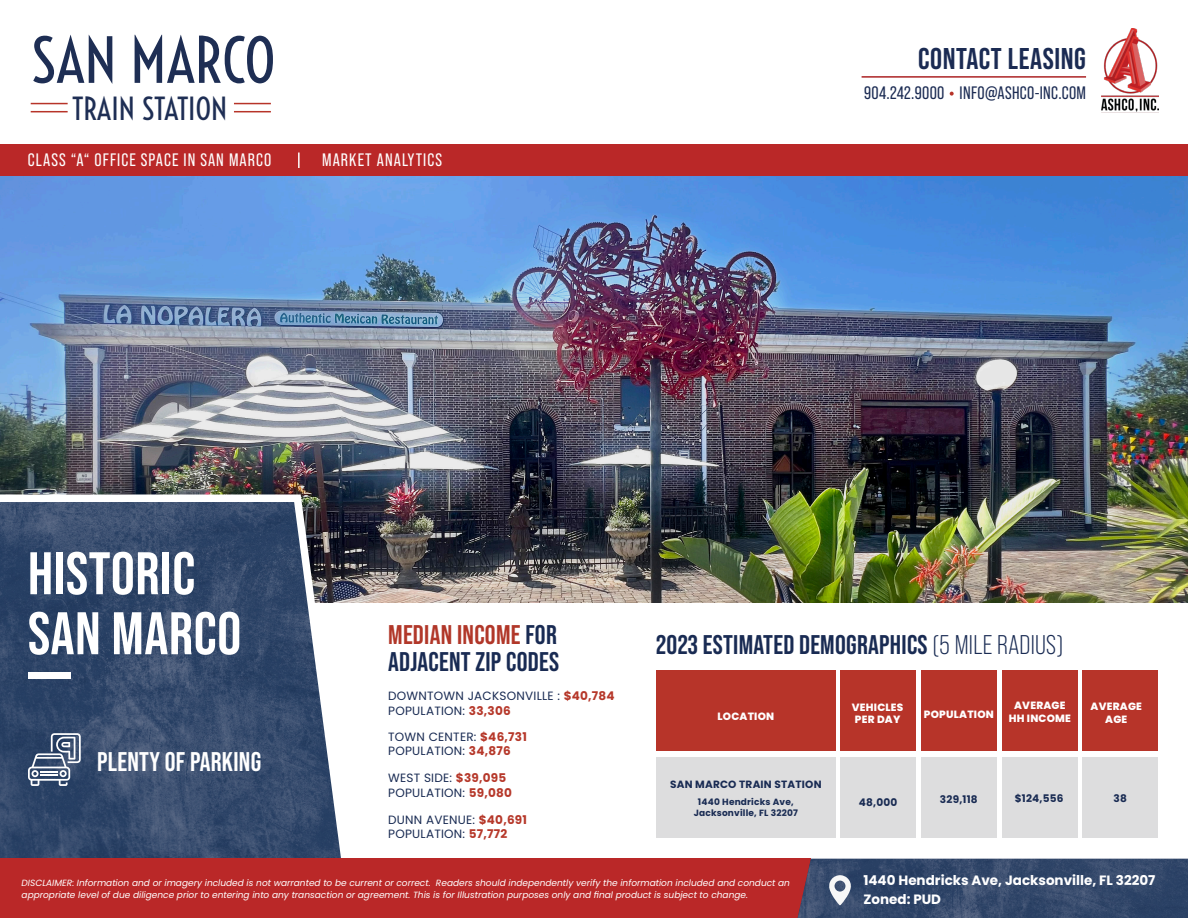
<style>
.page{position:relative;width:1188px;height:918px;background:#fff}
.page>*{position:absolute;margin:0;border:0;box-sizing:border-box;transform-origin:0 0}
.t1{font:700 60px/60px "Bebas Neue Pro";letter-spacing:.01em;color:#fff}
.t2{font:60px "Voltaire";color:#1e2e54}
.t3{font:700 30px "Bebas Neue Pro";letter-spacing:.02em;color:#1b2b53}
.t4{font:30px "Voltaire";letter-spacing:-.005em;color:#1e2e54}
.t5{font:700 27px/27px "Bebas Neue Pro";letter-spacing:.01em;color:#192b53}
.t6{font:700 27px "Bebas Neue Pro";letter-spacing:.01em;color:#fff}
.t7{font:18px "Bebas Neue Pro";letter-spacing:.06em;color:#fff}
.t8{font:18px "Bebas Neue Pro";letter-spacing:.02em;color:#1b2b53}
.t9{font:700 13.5px "Poppins";color:#fff}
.t10{font:12px/14.4px "Poppins";letter-spacing:.02em;color:#192b53}
.t11{font:800 10.5px/12.6px "Poppins";letter-spacing:.02em;color:#fff;text-align:center}
.t12{font:700 10.5px "Poppins";letter-spacing:.02em;color:#192b53}
.t13{font:italic 9px/12px "Poppins";color:#fff}
.t14{font:700 9px/10.8px "Poppins";letter-spacing:.02em;color:#192b53;text-align:center}
.s1{color:#b13729}
.s2{font-weight:700;color:#b6382a}
.s3{font-weight:400}
</style>
<div class="page">
<hr style="left:862px;top:76px;width:224px;height:2px;background:#ac2325">
<svg style="left:950px;top:92px;width:4px;height:4px"></svg>
<img style="left:1102px;top:29px;width:56px;height:83px">
<div style="left:0;top:144px;width:1188px;height:32px;background:#ba2828"></div>
<hr style="left:31px;top:111px;width:37px;height:1px;background:#b73429">
<hr style="left:234px;top:111px;width:37px;height:1px;background:#b73429">
<hr style="left:31px;top:103px;width:37px;height:1px;background:#b73429">
<hr style="left:234px;top:103px;width:37px;height:1px;background:#b73429">
<img style="left:0;top:176px;width:1188px;height:427px">
<svg style="left:298px;top:153px;width:2px;height:15px"></svg>
<svg style="left:0;top:491px;width:355px;height:368px;background:#465876"></svg>
<div style="left:921px;top:671px;width:76px;height:80px;background:#b73429"></div>
<div style="left:1002px;top:671px;width:75px;height:80px;background:#b73429"></div>
<div style="left:840px;top:671px;width:76px;height:80px;background:#b73429"></div>
<div style="left:1082px;top:670px;width:76px;height:81px;background:#b73429"></div>
<div style="left:656px;top:671px;width:179px;height:80px;background:#b73429"></div>
<div style="left:921px;top:757px;width:76px;height:81px;background:#ddddde"></div>
<div style="left:1002px;top:757px;width:75px;height:81px;background:#ddddde"></div>
<div style="left:1082px;top:757px;width:76px;height:81px;background:#ddddde"></div>
<div style="left:656px;top:757px;width:179px;height:81px;background:#ddddde"></div>
<div style="left:840px;top:757px;width:76px;height:81px;background:#ddddde"></div>
<div style="left:0;top:859px;width:811px;height:59px;background:#ba2828"></div>
<svg style="left:798px;top:859px;width:390px;height:59px;background:#394a6b"></svg>
<div style="left:28px;top:672px;width:43px;height:6px;background:#fff"></div>
<svg style="left:28px;top:733px;width:53px;height:53px"></svg>
<h1 class="t2" style="left:31px;top:12px;width:247px">SAN MARCO</h1>
<h2 class="t4" style="left:73px;top:85px;width:156px">TRAIN STATION</h2>
<h3 class="t7" style="left:28px;top:150px;width:245px">CLASS “A“ OFFICE SPACE IN SAN MARCO</h3>
<p class="t7" style="left:322px;top:150px;width:121px">MARKET ANALYTICS</p>
<h2 class="t3" style="left:918px;top:42px;width:169px">CONTACT LEASING</h2>
<h3 class="t8" style="left:864px;top:83px;width:223px">904.242.9000 INFO@ASHCO-INC.COM</h3>
<p class="t1" style="left:28px;top:543px;width:215px">HISTORIC<br>SAN MARCO</p>
<p class="t6" style="left:97px;top:747px;width:166px">PLENTY OF PARKING</p>
<p class="t5" style="left:388px;top:620px;width:172px"><span class="s1">MEDIAN INCOME</span> FOR<br>ADJACENT ZIP CODES</p>
<p class="t10" style="left:388px;top:689px;width:228px">DOWNTOWN JACKSONVILLE : <span class="s2">$40,784</span></p>
<p class="t10" style="left:388px;top:703px;width:124px">POPULATION: <span class="s2">33,306</span></p>
<p class="t10" style="left:388px;top:729px;width:140px">TOWN CENTER: <span class="s2">$46,731<br></span>POPULATION: <span class="s2">34,876</span></p>
<p class="t10" style="left:388px;top:771px;width:120px">WEST SIDE: <span class="s2">$39,095</span></p>
<p class="t10" style="left:388px;top:785px;width:125px">POPULATION: <span class="s2">59,080</span></p>
<p class="t10" style="left:388px;top:813px;width:140px">DUNN AVENUE: <span class="s2">$40,691</span></p>
<p class="t10" style="left:388px;top:827px;width:121px">POPULATION: <span class="s2">57,772</span></p>
<p class="t5" style="left:656px;top:630px;width:409px">2023 ESTIMATED DEMOGRAPHICS <span class="s3">(5 MILE RADIUS)</span></p>
<p class="t11" style="left:718px;top:710px;width:58px">LOCATION</p>
<p class="t12" style="left:670px;top:778px;width:153px">SAN MARCO TRAIN STATION</p>
<p class="t14" style="left:694px;top:797px;width:106px">1440 Hendricks Ave,<br>Jacksonville, FL 32207</p>
<p class="t11" style="left:852px;top:701px;width:53px;text-align:left">VEHICLES<br>PER DAY</p>
<p class="t11" style="left:924px;top:708px;width:71px">POPULATION</p>
<p class="t11" style="left:1009px;top:699px;width:64px">AVERAGE<br>HH INCOME</p>
<p class="t11" style="left:1091px;top:700px;width:53px">AVERAGE<br>AGE</p>
<p class="t12" style="left:859px;top:796px;width:40px">48,000</p>
<p class="t12" style="left:940px;top:793px;width:39px">329,118</p>
<p class="t12" style="left:1015px;top:792px;width:50px">$124,556</p>
<p class="t12" style="left:1113px;top:792px;width:15px">38</p>
<p class="t13" style="left:22px;top:877px;width:770px">DISCLAIMER: Information and or imagery included is not warranted to be current or correct. Readers should independently verify the information included and conduct an appropriate level of due diligence prior to entering into any transaction or agreement. This is for Illustration purposes only and final product is subject to change.</p>
<p class="t9" style="left:863px;top:873px;width:294px">1440 Hendricks Ave, Jacksonville, FL 32207</p>
<p class="t9" style="left:863px;top:891px;width:79px">Zoned: PUD</p>
</div>
